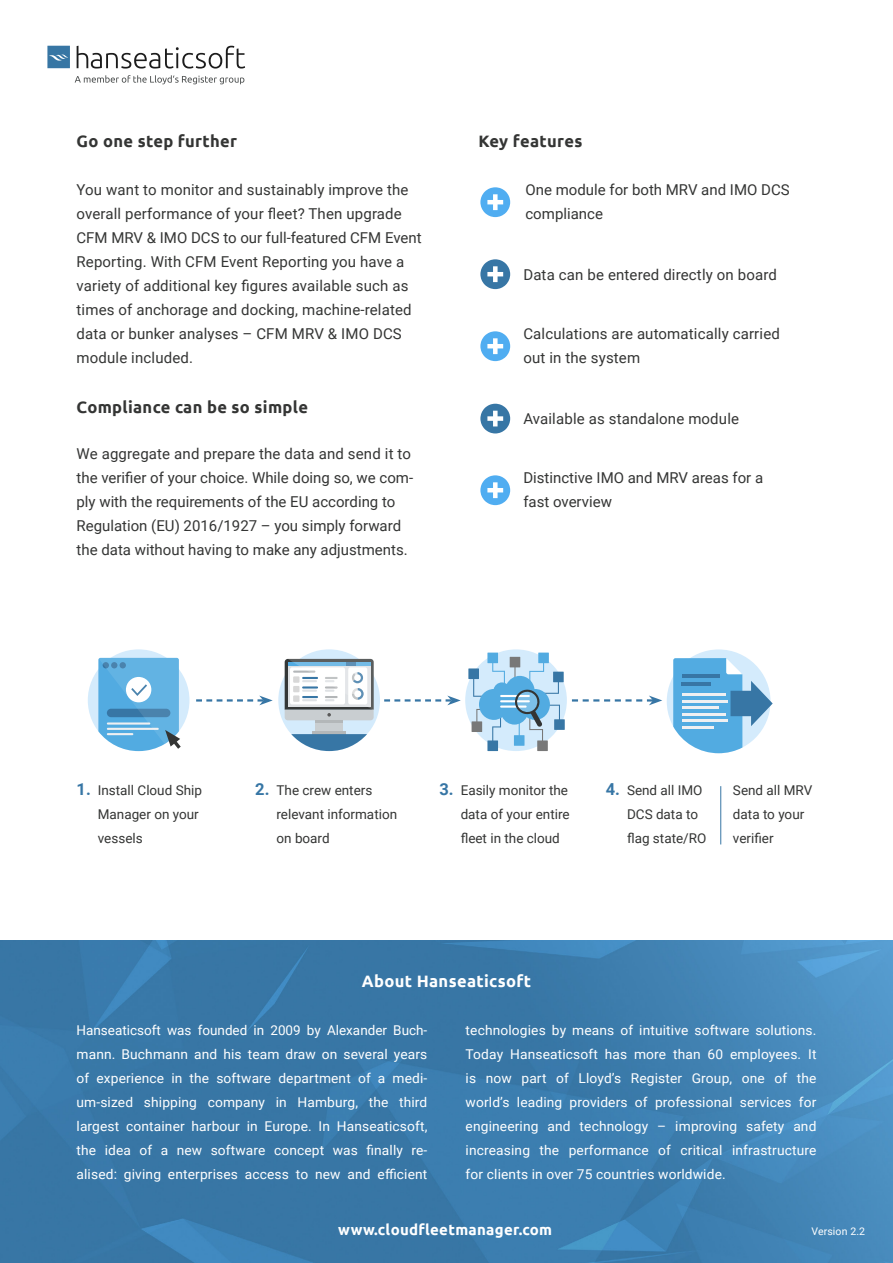
<style>
.page{position:relative;width:893px;height:1263px;background:#fff}
.page>*{position:absolute;margin:0;border:0;box-sizing:border-box;transform-origin:0 0}
.t1{font:700 16.5px "Ubuntu";letter-spacing:.02em;color:#343534}
.t2{font:700 16.5px "Ubuntu";letter-spacing:.02em;color:#fff}
.t3{font:15px/24px "Roboto";letter-spacing:.01em;color:#343534}
.t4{font:700 15px "Ubuntu";letter-spacing:.02em;color:#fff}
.t5{font:13.5px/24px "Roboto";letter-spacing:.01em;color:#fff;text-align:justify}
.t6{font:13.5px/24px "Roboto";color:#343534}
.t7{font:10.5px "Roboto";letter-spacing:.01em;color:#fff}
.s1{font-weight:700;font-size:16.5px;color:#3776a5}
</style>
<div class="page">
<img style="left:0;top:941px;width:893px;height:322px">
<svg style="left:75px;top:75px;width:169px;height:9px"></svg>
<div style="left:47px;top:46px;width:23px;height:22px;background:#3776a4"></div>
<svg style="left:49px;top:55px;width:19px;height:6px"></svg>
<svg style="left:77px;top:46px;width:168px;height:23px"></svg>
<svg style="left:480px;top:187px;width:30px;height:30px"></svg>
<svg style="left:480px;top:259px;width:30px;height:30px"></svg>
<svg style="left:480px;top:331px;width:30px;height:30px"></svg>
<svg style="left:480px;top:404px;width:30px;height:29px"></svg>
<svg style="left:480px;top:475px;width:30px;height:30px"></svg>
<hr style="left:720px;top:786px;width:1px;height:58px;background:#3776a5">
<div style="left:88px;top:649px;width:101px;height:102px;background:#d4ebfc;border-radius:50%"></div>
<svg style="left:98px;top:658px;width:83px;height:93px;background:#73b6df"></svg>
<div style="left:278px;top:649px;width:102px;height:102px;background:#d4ebfc;border-radius:50%"></div>
<div style="left:315px;top:718px;width:28px;height:13px;background:#c9ced1"></div>
<svg style="left:285px;top:659px;width:89px;height:61px;background:#c5cdd3"></svg>
<hr style="left:315px;top:720px;width:28px;height:2px;background:#b3b7b9">
<hr style="left:312px;top:731px;width:34px;height:3px;background:#b3b7b9">
<svg style="left:291px;top:734px;width:76px;height:17px"></svg>
<div style="left:465px;top:649px;width:102px;height:102px;background:#d4ebfc;border-radius:50%"></div>
<svg style="left:468px;top:653px;width:97px;height:98px"></svg>
<div style="left:667px;top:649px;width:103px;height:104px;background:#d4ebfc;border-radius:50%"></div>
<svg style="left:673px;top:658px;width:100px;height:95px"></svg>
<hr style="left:682px;top:674px;width:38px;height:3px;background:#3776a5">
<hr style="left:682px;top:682px;width:29px;height:3px;background:#3776a5">
<hr style="left:682px;top:713px;width:43px;height:2px;background:#eff0f2">
<hr style="left:682px;top:694px;width:43px;height:2px;background:#eff0f2">
<hr style="left:682px;top:726px;width:31px;height:2px;background:#eff0f2">
<hr style="left:682px;top:707px;width:37px;height:2px;background:#eff0f2">
<hr style="left:682px;top:700px;width:45px;height:2px;background:#eff0f2">
<hr style="left:682px;top:720px;width:45px;height:2px;background:#eff0f2">
<svg style="left:196px;top:695px;width:77px;height:10px"></svg>
<svg style="left:384px;top:695px;width:77px;height:10px"></svg>
<svg style="left:572px;top:695px;width:90px;height:10px"></svg>
<p class="t1" style="left:77px;top:131px;width:162px">Go one step further</p>
<p class="t3" style="left:77px;top:177px;width:347px">You want to monitor and sustainably improve the overall performance of your fleet? Then upgrade CFM MRV &amp; IMO DCS to our full-featured CFM Event Reporting. With CFM Event Reporting you have a variety of additional key figures available such as times of anchorage and docking, machine-related data or bunker analyses – CFM MRV &amp; IMO DCS module included.</p>
<p class="t1" style="left:77px;top:397px;width:233px">Compliance can be so simple</p>
<p class="t3" style="left:77px;top:441px;width:338px">We aggregate and prepare the data and send it to the verifier of your choice. While doing so, we com&shy;ply with the requirements of the EU according to Regulation (EU) 2016/1927 – you simply forward the data without having to make any adjustments.</p>
<p class="t1" style="left:478px;top:131px;width:105px">Key features</p>
<p class="t3" style="left:525px;top:177px;width:266px">One module for both MRV and IMO DCS compliance</p>
<p class="t3" style="left:523px;top:262px;width:255px">Data can be entered directly on board</p>
<p class="t3" style="left:523px;top:321px;width:258px">Calculations are automatically carried out in the system</p>
<p class="t3" style="left:523px;top:406px;width:217px">Available as standalone module</p>
<p class="t3" style="left:523px;top:465px;width:241px">Distinctive IMO and MRV areas for a fast overview</p>
<p class="t6" style="left:98px;top:778px;width:106px;text-indent:-21px"><span class="s1">1.</span> Install Cloud Ship<br>Manager on your vessels</p>
<p class="t6" style="left:277px;top:778px;width:122px;text-indent:-21px"><span class="s1">2.</span> The crew enters relevant information on board</p>
<p class="t6" style="left:461px;top:778px;width:111px;text-align:justify;text-indent:-21px"><span class="s1">3.</span> Easily monitor the data of your entire fleet in the cloud</p>
<p class="t6" style="left:627px;top:778px;width:81px;text-indent:-21px"><span class="s1">4.</span> Send all IMO<br>DCS data to flag state/RO</p>
<p class="t6" style="left:733px;top:778px;width:81px">Send all MRV data to your verifier</p>
<p class="t2" style="left:362px;top:971px;width:171px">About Hanseaticsoft</p>
<p class="t5" style="left:77px;top:1018px;width:352px">Hanseaticsoft was founded in 2009 by Alexander Buch&shy;mann. Buchmann and his team draw on several years of experience in the software department of a medi&shy;um-sized shipping company in Hamburg, the third largest container harbour in Europe. In Hanseaticsoft, the idea of a new software concept was finally re&shy;alised: giving enterprises access to new and efficient</p>
<p class="t5" style="left:466px;top:1018px;width:352px">technologies by means of intuitive software solutions.<br>Today Hanseaticsoft has more than 60 employees. It is now part of Lloyd’s Register Group, one of the world’s leading providers of professional services for engineering and technology – improving safety and increasing the performance of critical infrastructure for clients in over 75 countries worldwide.</p>
<p class="t4" style="left:338px;top:1221px;width:215px">www.cloudfleetmanager.com</p>
<p class="t7" style="left:812px;top:1224px;width:55px">Version 2.2</p>
</div>
